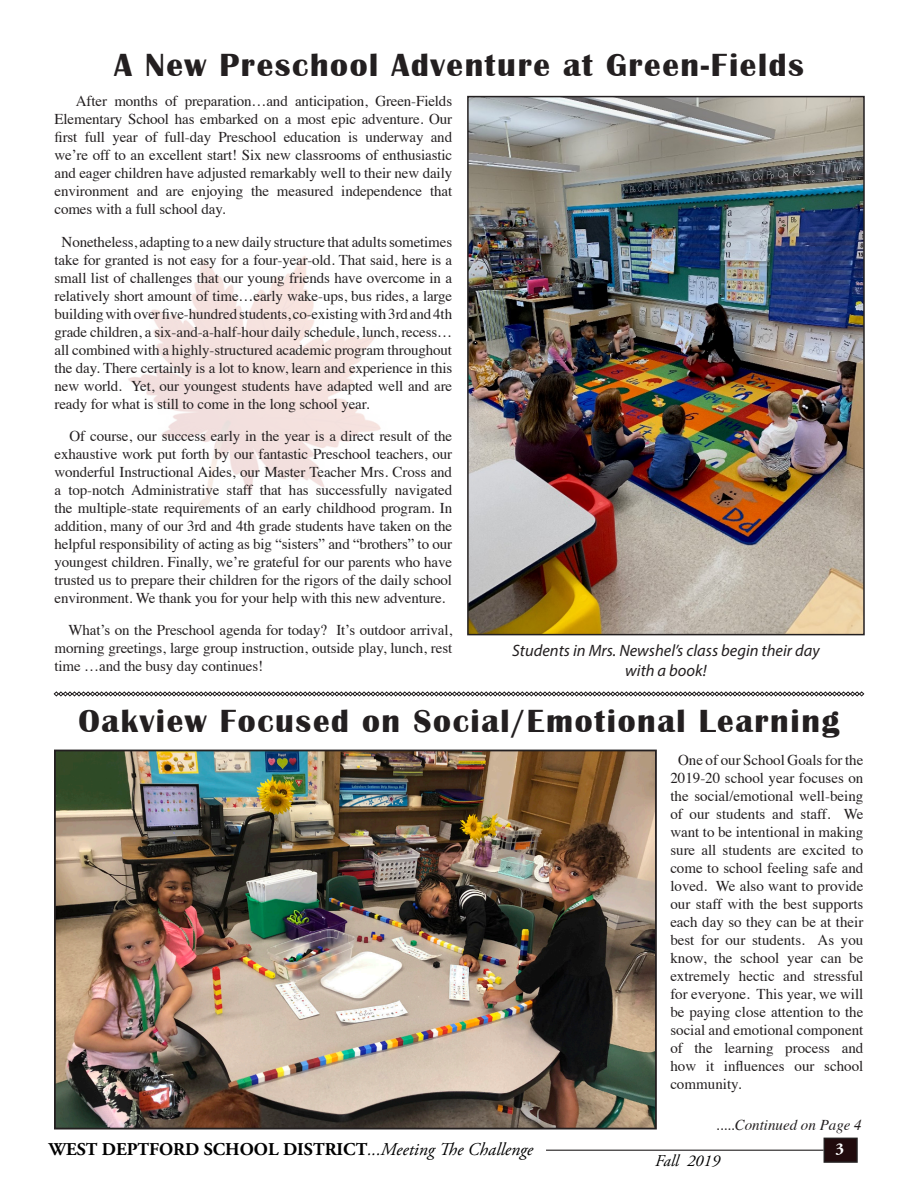
<style>
.page{position:relative;width:918px;height:1188px;background:#fff}
.page>*{position:absolute;margin:0;border:0;box-sizing:border-box;transform-origin:0 0}
.t1{font:700 33px "Britannic";letter-spacing:.05em;color:#231f20}
.t2{font:700 18px "Adobe Garamond Pro";color:#000}
.t3{font:italic 16.5px/19.8px "Myriad Pro";color:#231f20;text-align:center}
.t4{font:italic 16.5px "Adobe Garamond Pro";color:#000}
.t5{font:700 16.5px "Adobe Garamond Pro";color:#fff}
.t6{font:15px/18px "Times";letter-spacing:-.01em;color:#231f20;text-align:justify}
.t7{font:italic 15px "Times";color:#231f20}
.s1{font-weight:400;font-style:italic}
.s2{font-style:normal}
</style>
<div class="page">
<img style="left:128px;top:256px;width:253px;height:252px">
<div style="left:824px;top:1138px;width:33px;height:24px;background:#210b0d"></div>
<div style="left:824px;top:1138px;width:34px;height:25px;border:2px solid #231f20"></div>
<hr style="left:546px;top:1150px;width:278px;height:1px;background:#231f20">
<img style="left:470px;top:99px;width:392px;height:533px">
<div style="left:467px;top:96px;width:398px;height:539px;border:2px solid #231f20"></div>
<img style="left:57px;top:753px;width:597px;height:373px">
<div style="left:54px;top:750px;width:603px;height:379px;border:2px solid #231f20"></div>
<svg style="left:54px;top:691px;width:810px;height:5px"></svg>
<p class="t1" style="left:114px;top:47px;width:691px">A New Preschool Adventure at Green-Fields</p>
<p class="t6" style="left:55px;top:91px;width:399px;text-indent:21px">After months of preparation…and anticipation, Green-Fields Elementary School has embarked on a most epic adventure. Our first full year of full-day Preschool education is underway and we’re off to an excellent start! Six new classrooms of enthusiastic and eager children have adjusted remarkably well to their new daily environment and are enjoying the measured independence that comes with a full school day.</p>
<p class="t6" style="left:55px;top:231px;width:399px;text-indent:7px">Nonetheless, adapting to a new daily structure that adults sometimes take for granted is not easy for a four-year-old. That said, here is a small list of challenges that our young friends have overcome in a relatively short amount of time…early wake-ups, bus rides, a large building with over five-hundred students, co-existing with 3rd and 4th grade children, a six-and-a-half-hour daily schedule, lunch, recess… all combined with a highly-structured academic program throughout the day. There certainly is a lot to know, learn and experience in this new world. Yet, our youngest students have adapted well and are ready for what is still to come in the long school year.</p>
<p class="t6" style="left:55px;top:426px;width:399px;text-indent:15px">Of course, our success early in the year is a direct result of the exhaustive work put forth by our fantastic Preschool teachers, our wonderful Instructional Aides, our Master Teacher Mrs. Cross and a top-notch Administrative staff that has successfully navigated the multiple-state requirements of an early childhood program. In addition, many of our 3rd and 4th grade students have taken on the helpful responsibility of acting as big “sisters” and “brothers” to our youngest children. Finally, we’re grateful for our parents who have trusted us to prepare their children for the rigors of the daily school environment. We thank you for your help with this new adventure.</p>
<p class="t6" style="left:55px;top:620px;width:399px;text-indent:14px">What’s on the Preschool agenda for today? It’s outdoor arrival, morning greetings, large group instruction, outside play, lunch, rest time …and the busy day continues!</p>
<p class="t3" style="left:512px;top:641px;width:309px">Students in Mrs. Newshel’s class begin their day with a book!</p>
<p class="t1" style="left:79px;top:703px;width:762px">Oakview Focused on Social/Emotional Learning</p>
<p class="t2" style="left:49px;top:1139px;width:486px">WEST DEPTFORD SCHOOL DISTRICT<span class="s1">...Meeting The Challenge</span></p>
<p class="t6" style="left:670px;top:750px;width:195px;text-indent:8px">One of our School Goals for the 2019-20 school year focuses on the social/emotional well-being of our students and staff. We want to be intentional in making sure all students are excited to come to school feeling safe and loved. We also want to provide our staff with the best supports each day so they can be at their best for our students. As you know, the school year can be extremely hectic and stressful for everyone. This year, we will be paying close attention to the social and emotional component of the learning process and how it influences our school community.</p>
<p class="t7" style="left:716px;top:1112px;width:147px"><span class="s2">.....</span>Continued on Page 4</p>
<p class="t4" style="left:655px;top:1151px;width:66px">Fall 2019</p>
<p class="t5" style="left:836px;top:1139px;width:10px">3</p>
</div>
